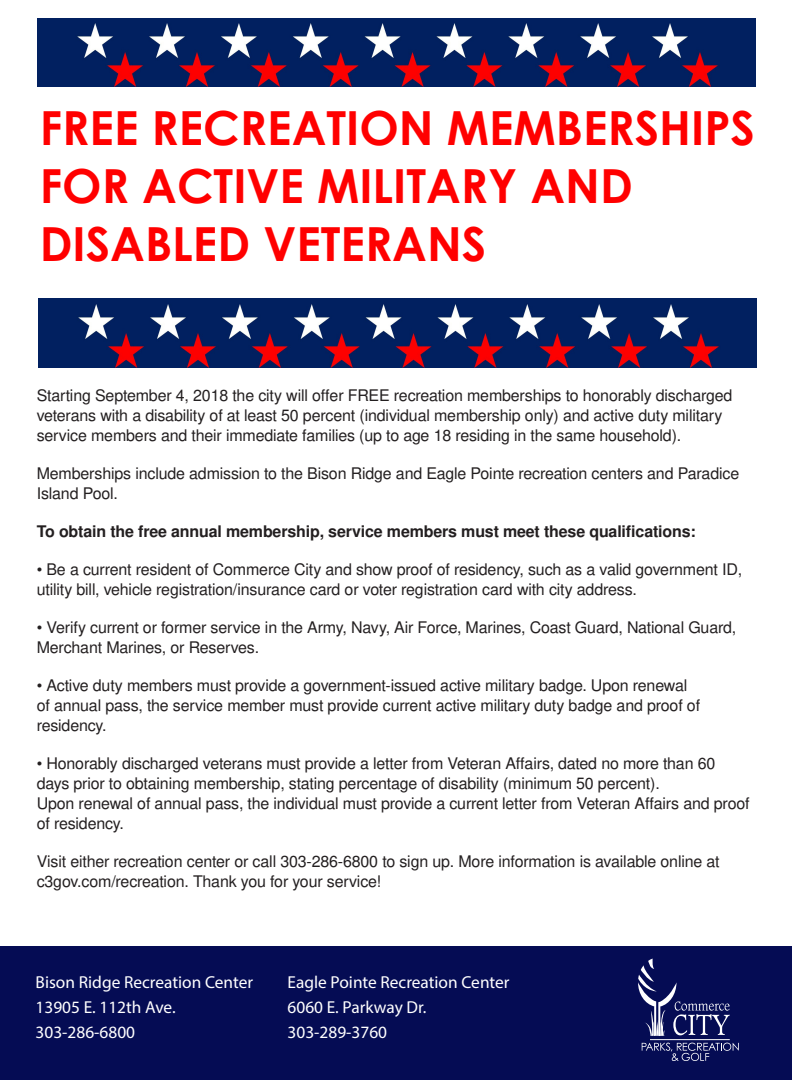
<style>
.page{position:relative;width:792px;height:1080px;background:#fff}
.page>*{position:absolute;margin:0;border:0;box-sizing:border-box;transform-origin:0 0}
.NEW_BODY_COPY{font:700 47px/58px "Century Gothic";color:#f00}
.t1{font:17.3px "Myriad Pro";color:#fff}
.NEW_BODY_COPY-2{font:16px/20px "Nimbus San L";letter-spacing:-.01em;color:#231f20}
.NEW_BODY_COPY-3{font:700 16px "Nimbus San L";letter-spacing:-.01em;color:#231f20}
</style>
<div class="page">
<div style="left:0;top:946px;width:792px;height:134px;background:#050c54"></div>
<hr style="left:650px;top:1039px;width:80px;height:1px;background:#fff">
<svg style="left:638px;top:959px;width:92px;height:77px"></svg>
<svg style="left:642px;top:1043px;width:97px;height:18px"></svg>
<img style="left:38px;top:18px;width:718px;height:68px">
<img style="left:39px;top:299px;width:718px;height:68px">
<p class="NEW_BODY_COPY" style="left:40px;top:97px;width:717px">FREE RECREATION MEMBERSHIPS<br>FOR ACTIVE MILITARY AND<br>DISABLED VETERANS</p>
<p class="NEW_BODY_COPY-2" style="left:37px;top:384px;width:697px">Starting September 4, 2018 the city will offer FREE recreation memberships to honorably discharged veterans with a disability of at least 50 percent (individual membership only) and active duty military service members and their immediate families (up to age 18 residing in the same household).</p>
<p class="NEW_BODY_COPY-2" style="left:37px;top:462px;width:704px">Memberships include admission to the Bison Ridge and Eagle Pointe recreation centers and Paradice<br>Island Pool.</p>
<p class="NEW_BODY_COPY-3" style="left:37px;top:519px;width:661px">To obtain the free annual membership, service members must meet these qualifications:</p>
<p class="NEW_BODY_COPY-2" style="left:37px;top:558px;width:707px">• Be a current resident of Commerce City and show proof of residency, such as a valid government ID, utility bill, vehicle registration/insurance card or voter registration card with city address.</p>
<p class="NEW_BODY_COPY-2" style="left:37px;top:616px;width:701px">• Verify current or former service in the Army, Navy, Air Force, Marines, Coast Guard, National Guard,<br>Merchant Marines, or Reserves.</p>
<p class="NEW_BODY_COPY-2" style="left:37px;top:674px;width:665px">• Active duty members must provide a government-issued active military badge. Upon renewal of annual pass, the service member must provide current active military duty badge and proof of residency.</p>
<p class="NEW_BODY_COPY-2" style="left:37px;top:752px;width:714px">• Honorably discharged veterans must provide a letter from Veteran Affairs, dated no more than 60 days prior to obtaining membership, stating percentage of disability (minimum 50 percent).<br>Upon renewal of annual pass, the individual must provide a current letter from Veteran Affairs and proof of residency.</p>
<p class="NEW_BODY_COPY-2" style="left:37px;top:850px;width:684px">Visit either recreation center or call 303-286-6800 to sign up. More information is available online at c3gov.com/recreation. Thank you for your service!</p>
<p class="t1" style="left:36px;top:972px;width:219px">Bison Ridge Recreation Center</p>
<p class="t1" style="left:288px;top:972px;width:223px">Eagle Pointe Recreation Center</p>
<p class="t1" style="left:36px;top:997px;width:142px">13905 E. 112th Ave.</p>
<p class="t1" style="left:288px;top:997px;width:140px">6060 E. Parkway Dr.</p>
<p class="t1" style="left:36px;top:1022px;width:101px">303-286-6800</p>
<p class="t1" style="left:288px;top:1022px;width:101px">303-289-3760</p>
</div>
